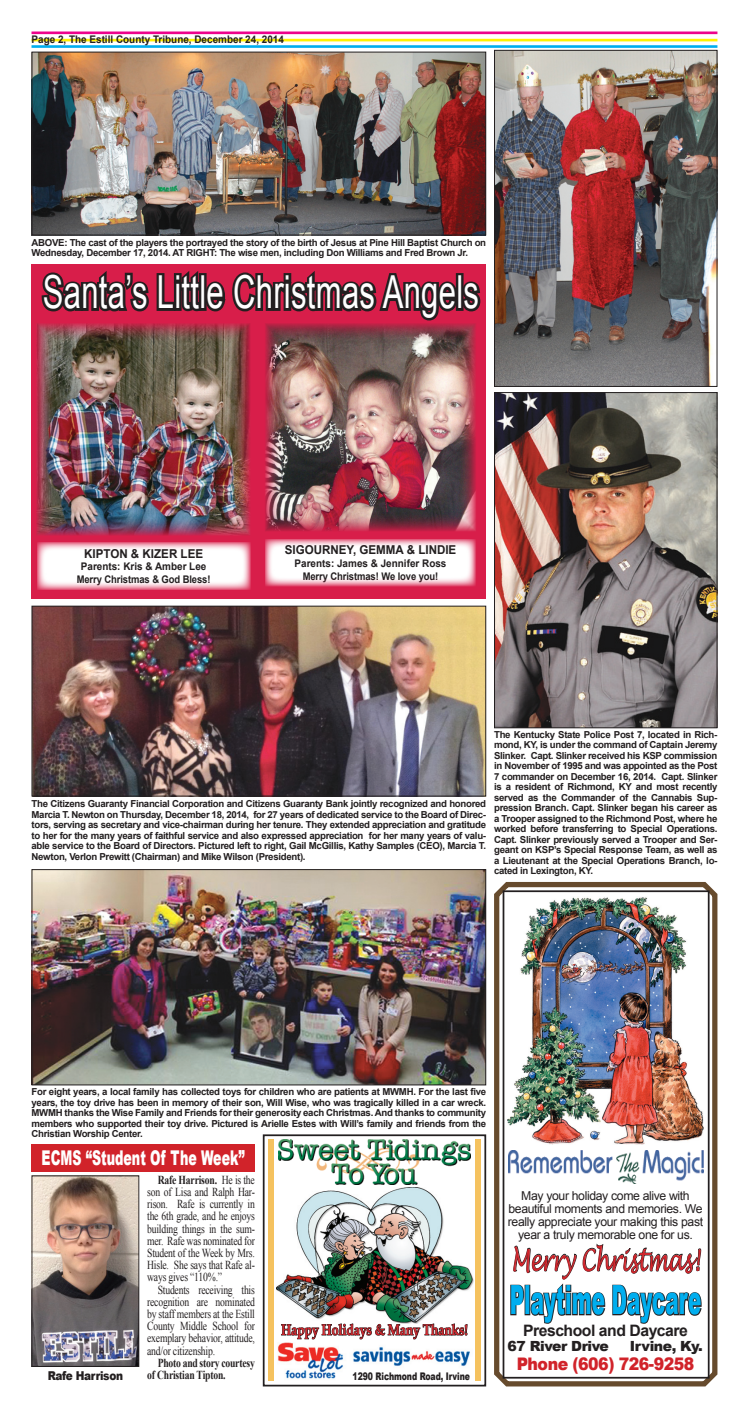
<style>
.page{position:relative;width:749px;height:1418px;background:#fff}
.page>*{position:absolute;margin:0;border:0;box-sizing:border-box;transform-origin:0 0}
.t1{font:45.5px "Arial";letter-spacing:.01em;color:#fff;scale:.68 1}
.t2{font:900 40.25px "Arial";color:#00aeef;scale:.5 1}
.t3{font:italic 30.19px "Lucida Handwriting";letter-spacing:-.01em;color:#d1232a;scale:.67 1}
.t4{font:900 20.3px "Arial";color:#fff;scale:.62 1}
.t5{font:900 17.32px "Arial";letter-spacing:-.03em;color:#d1232a;scale:.91 1}
.t6{font:700 15.75px "Arial";letter-spacing:-.03em;color:#231f20}
.t7{font:700 15.31px "Book Antiqua";letter-spacing:-.01em;color:#d1232a;scale:.8 1}
.t8{font:900 14px "Arial";letter-spacing:-.03em;color:#231f20}
.t9{font:12.25px/13.1px "Arial";letter-spacing:-.03em;color:#231f20;text-align:center}
.t10{font:700 12.25px "Arial";color:#231f20;scale:.95 1}
.t11{font:12.16px/12.2px "Times New Roman";letter-spacing:-.02em;color:#231f20;text-align:justify;scale:.79 1}
.t12{font:700 12.16px "Times New Roman";letter-spacing:-.02em;color:#231f20;scale:.79 1}
.t13{font:900 12.16px "Arial";letter-spacing:-.03em;color:#231f20;scale:.86 1}
.t14{font:700 10.5px/12.6px "Arial";color:#231f20;text-align:center;scale:.95 1}
.t15{font:900 10.5px "Arial";letter-spacing:-.01em;color:#231f20;scale:.74 1}
.t16{font:700 9.62px/10.5px "Arial";letter-spacing:-.03em;color:#231f20;text-align:justify}
.s1{font-weight:700}
</style>
<div class="page">
<hr style="left:31px;top:32px;width:686px;height:2px;background:#ed028c">
<hr style="left:31px;top:39px;width:686px;height:2px;background:#fff101">
<hr style="left:31px;top:45px;width:686px;height:3px;background:#00aeef">
<img style="left:34px;top:608px;width:450px;height:186px">
<div style="left:32px;top:606px;width:454px;height:190px;border:1px solid #231f20"></div>
<img style="left:496px;top:394px;width:219px;height:332px">
<div style="left:494px;top:392px;width:223px;height:336px;border:1px solid #231f20"></div>
<div style="left:32px;top:1143px;width:223px;height:28px;background:#d1232a"></div>
<img style="left:33px;top:1177px;width:104px;height:187px">
<div style="left:31px;top:1175px;width:108px;height:191px;border:1px solid #231f20"></div>
<img style="left:276px;top:1187px;width:197px;height:134px">
<div style="left:262px;top:1134px;width:224px;height:252px;border:2px solid #231f20"></div>
<div style="left:268px;top:1139px;width:5px;height:241px;background:#f5c25f"></div>
<div style="left:475px;top:1139px;width:5px;height:241px;background:#f5c25f"></div>
<img style="left:278px;top:1139px;width:192px;height:45px">
<svg style="left:281px;top:1321px;width:187px;height:18px"></svg>
<img style="left:277px;top:1342px;width:67px;height:37px">
<img style="left:352px;top:1347px;width:118px;height:20px">
<svg style="left:494px;top:882px;width:224px;height:505px"></svg>
<img style="left:505px;top:896px;width:200px;height:250px">
<div style="left:502px;top:890px;width:207px;height:488px;border:2px solid #231f20"></div>
<img style="left:508px;top:1151px;width:195px;height:32px">
<svg style="left:509px;top:1241px;width:193px;height:83px"></svg>
<div style="left:31px;top:264px;width:455px;height:335px;background:#d81e4a"></div>
<svg style="left:41px;top:271px;width:440px;height:50px"></svg>
<svg style="left:37px;top:542px;width:213px;height:48px;background:#f9e2e7"></svg>
<img style="left:37px;top:323px;width:213px;height:212px">
<svg style="left:265px;top:539px;width:211px;height:47px;background:#f9e2e7"></svg>
<img style="left:265px;top:323px;width:211px;height:208px">
<img style="left:34px;top:871px;width:450px;height:212px">
<div style="left:32px;top:869px;width:454px;height:216px;border:1px solid #231f20"></div>
<img style="left:34px;top:54px;width:450px;height:179px">
<div style="left:32px;top:52px;width:454px;height:183px;border:1px solid #231f20"></div>
<img style="left:496px;top:52px;width:219px;height:333px">
<div style="left:494px;top:50px;width:223px;height:337px;border:1px solid #231f20"></div>
<p class="t14" style="left:31px;top:33px;width:267px">Page 2, The Estill County Tribune, December 24, 2014</p>
<p class="t16" style="left:32px;top:237px;width:456px">ABOVE: The cast of the players the portrayed the story of the birth of Jesus at Pine Hill Baptist Church on<br>Wednesday, December 17, 2014. AT RIGHT: The wise men, including Don Williams and Fred Brown Jr.</p>
<p class="t1" style="left:43px;top:261px;width:642px">Santa’s Little Christmas Angels</p>
<p class="t10" style="left:84px;top:545px;width:127px">KIPTON &amp; KIZER LEE</p>
<p class="t14" style="left:77px;top:560px;width:142px">Parents: Kris &amp; Amber Lee<br>Merry Christmas &amp; God Bless!</p>
<p class="t10" style="left:284px;top:541px;width:182px">SIGOURNEY, GEMMA &amp; LINDIE</p>
<p class="t14" style="left:294px;top:557px;width:161px">Parents: James &amp; Jennifer Ross<br>Merry Christmas! We love you!</p>
<p class="t16" style="left:494px;top:729px;width:225px">The Kentucky State Police Post 7, located in Rich&shy;mond, KY, is under the command of Captain Jeremy Slinker. Capt. Slinker received his KSP commission in November of 1995 and was appointed as the Post 7 commander on December 16, 2014. Capt. Slinker is a resident of Richmond, KY and most recently served as the Commander of the Cannabis Sup&shy;pression Branch. Capt. Slinker began his career as a Trooper assigned to the Richmond Post, where he worked before transferring to Special Operations.<br>Capt. Slinker previously served a Trooper and Ser&shy;geant on KSP’s Special Response Team, as well as a Lieutenant at the Special Operations Branch, lo&shy;cated in Lexington, KY.</p>
<p class="t16" style="left:32px;top:798px;width:456px">The Citizens Guaranty Financial Corporation and Citizens Guaranty Bank jointly recognized and honored Marcia T. Newton on Thursday, December 18, 2014, for 27 years of dedicated service to the Board of Direc&shy;tors, serving as secretary and vice-chairman during her tenure. They extended appreciation and gratitude to her for the many years of faithful service and also expressed appreciation for her many years of valu&shy;able service to the Board of Directors. Pictured left to right, Gail McGillis, Kathy Samples (CEO), Marcia T.<br>Newton, Verlon Prewitt (Chairman) and Mike Wilson (President).</p>
<p class="t16" style="left:32px;top:1086px;width:456px">For eight years, a local family has collected toys for children who are patients at MWMH. For the last five years, the toy drive has been in memory of their son, Will Wise, who was tragically killed in a car wreck.<br>MWMH thanks the Wise Family and Friends for their generosity each Christmas. And thanks to community members who supported their toy drive. Pictured is Arielle Estes with Will’s family and friends from the Christian Worship Center.</p>
<p class="t4" style="left:42px;top:1142px;width:329px">ECMS “Student Of The Week”</p>
<p class="t11" style="left:147px;top:1173px;width:138px;text-indent:10px"><span class="s1">Rafe Harrison.</span> He is the son of Lisa and Ralph Har&shy;rison. Rafe is currently in the 6th grade, and he enjoys building things in the sum&shy;mer. Rafe was nominated for Student of the Week by Mrs.<br>Hisle. She says that Rafe al&shy;ways gives “110%.”</p>
<p class="t11" style="left:147px;top:1283px;width:138px;text-indent:11px">Students receiving this recognition are nominated by staff members at the Estill County Middle School for exemplary behavior, attitude, and/or citizenship.</p>
<p class="t12" style="left:158px;top:1353px;width:124px">Photo and story courtesy</p>
<p class="t13" style="left:48px;top:1366px;width:89px">Rafe Harrison</p>
<p class="t12" style="left:147px;top:1366px;width:101px">of Christian Tipton.</p>
<p class="t7" style="left:281px;top:1319px;width:235px">Happy Holidays &amp; Many Thanks!</p>
<p class="t15" style="left:352px;top:1368px;width:160px">1290 Richmond Road, Irvine</p>
<p class="t9" style="left:507px;top:1188px;width:197px">May your holiday come alive with beautiful moments and memories. We really appreciate your making this past year a truly memorable one for us.</p>
<p class="t3" style="left:511px;top:1241px;width:282px">Merry Christmas!</p>
<p class="t2" style="left:509px;top:1270px;width:384px">Playtime Daycare</p>
<p class="t6" style="left:522px;top:1319px;width:166px">Preschool and Daycare</p>
<p class="t8" style="left:507px;top:1336px;width:103px">67 River Drive</p>
<p class="t8" style="left:629px;top:1336px;width:74px">Irvine, Ky.</p>
<p class="t5" style="left:516px;top:1351px;width:197px">Phone (606) 726-9258</p>
</div>
